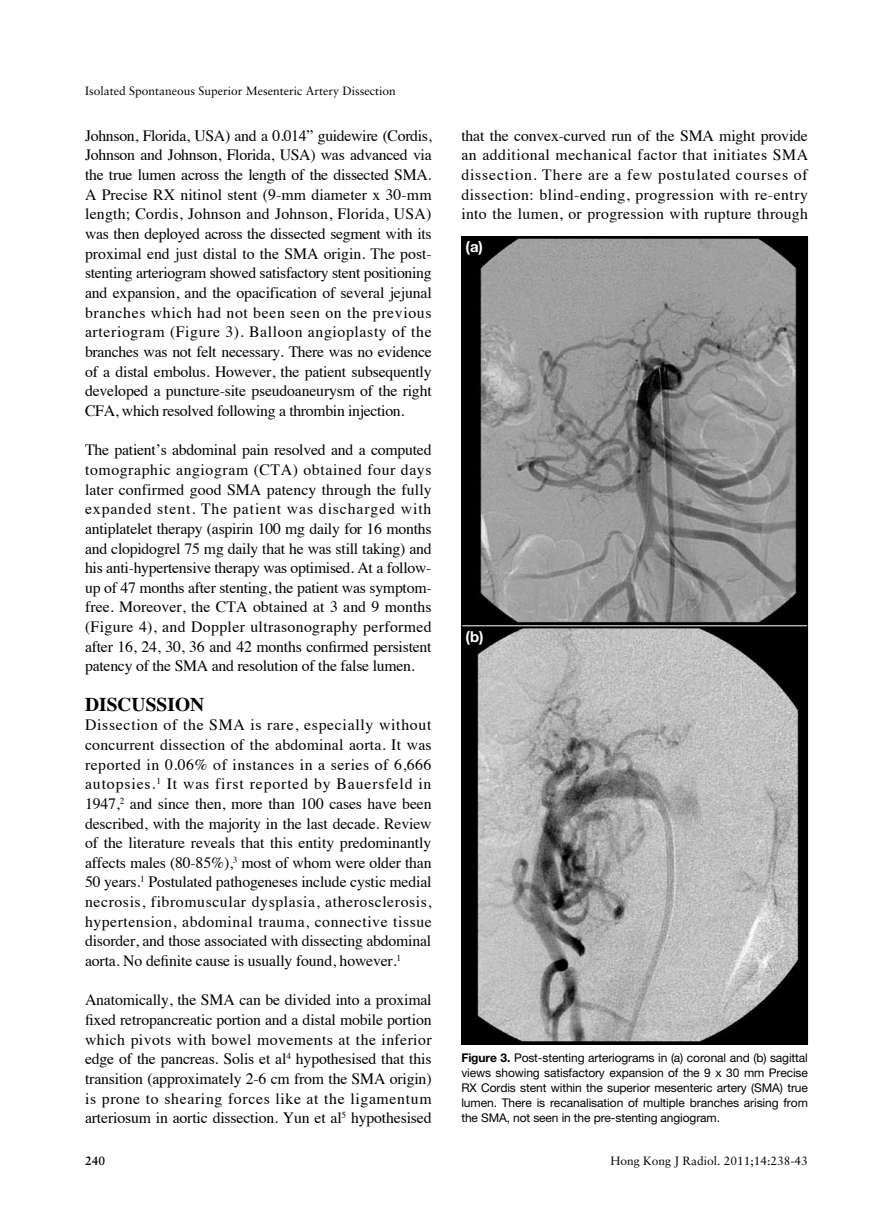
<style>
.page{position:relative;width:893px;height:1229px;background:#fff}
.page>*{position:absolute;margin:0;border:0;box-sizing:border-box;transform-origin:0 0}
.t1{font:700 19.5px "Times";color:#000}
.t2{font:15.75px/19.6px "Times";letter-spacing:-.01em;color:#000;text-align:justify}
.t3{font:700 15px "Helvetica Neue";color:#fff}
.t4{font:12px/15px "Helvetica Neue";letter-spacing:-.01em;color:#000;text-align:justify}
.t5{font:12px "Sabon";color:#000}
.t6{font:700 12px "Sabon";color:#000}
.s1{font-weight:700}
</style>
<div class="page">
<img style="left:463px;top:238px;width:343px;height:804px">
<hr style="left:461px;top:625px;width:346px;height:1px;background:#fff">
<p class="t5" style="left:85px;top:84px;width:312px">Isolated Spontaneous Superior Mesenteric Artery Dissection</p>
<p class="t2" style="left:85px;top:124px;width:348px">Johnson, Florida, USA) and a 0.014” guidewire (Cordis, Johnson and Johnson, Florida, USA) was advanced via the true lumen across the length of the dissected SMA.<br>A Precise RX nitinol stent (9-mm diameter x 30-mm length; Cordis, Johnson and Johnson, Florida, USA) was then deployed across the dissected segment with its proximal end just distal to the SMA origin. The post&shy;stenting arteriogram showed satisfactory stent positioning and expansion, and the opacification of several jejunal branches which had not been seen on the previous arteriogram (Figure 3). Balloon angioplasty of the branches was not felt necessary. There was no evidence of a distal embolus. However, the patient subsequently developed a puncture-site pseudoaneurysm of the right CFA, which resolved following a thrombin injection.</p>
<p class="t2" style="left:85px;top:439px;width:348px">The patient’s abdominal pain resolved and a computed tomographic angiogram (CTA) obtained four days later confirmed good SMA patency through the fully expanded stent. The patient was discharged with antiplatelet therapy (aspirin 100 mg daily for 16 months and clopidogrel 75 mg daily that he was still taking) and his anti-hypertensive therapy was optimised. At a follow&shy;up of 47 months after stenting, the patient was symptom&shy;free. Moreover, the CTA obtained at 3 and 9 months (Figure 4), and Doppler ultrasonography performed after 16, 24, 30, 36 and 42 months confirmed persistent patency of the SMA and resolution of the false lumen.</p>
<p class="t1" style="left:85px;top:685px;width:121px">DISCUSSION</p>
<p class="t2" style="left:85px;top:714px;width:348px">Dissection of the SMA is rare, especially without concurrent dissection of the abdominal aorta. It was reported in 0.06% of instances in a series of 6,666 autopsies.<sup>1</sup> It was first reported by Bauersfeld in 1947,<sup>2</sup> and since then, more than 100 cases have been described, with the majority in the last decade. Review of the literature reveals that this entity predominantly affects males (80-85%),<sup>3</sup> most of whom were older than 50 years.<sup>1</sup> Postulated pathogeneses include cystic medial necrosis, fibromuscular dysplasia, atherosclerosis, hypertension, abdominal trauma, connective tissue disorder, and those associated with dissecting abdominal aorta. No definite cause is usually found, however.<sup>1</sup></p>
<p class="t2" style="left:85px;top:989px;width:348px">Anatomically, the SMA can be divided into a proximal fixed retropancreatic portion and a distal mobile portion which pivots with bowel movements at the inferior edge of the pancreas. Solis et al<sup>4</sup> hypothesised that this transition (approximately 2-6 cm from the SMA origin) is prone to shearing forces like at the ligamentum arteriosum in aortic dissection. Yun et al<sup>5</sup> hypothesised</p>
<p class="t2" style="left:461px;top:124px;width:348px">that the convex-curved run of the SMA might provide an additional mechanical factor that initiates SMA dissection. There are a few postulated courses of dissection: blind-ending, progression with re-entry into the lumen, or progression with rupture through</p>
<p class="t3" style="left:466px;top:237px;width:19px">(a)</p>
<p class="t3" style="left:466px;top:627px;width:20px">(b)</p>
<p class="t4" style="left:461px;top:1050px;width:348px"><span class="s1">Figure 3.</span> Post-stenting arteriograms in (a) coronal and (b) sagittal views showing satisfactory expansion of the 9 x 30 mm Precise RX Cordis stent within the superior mesenteric artery (SMA) true lumen. There is recanalisation of multiple branches arising from the SMA, not seen in the pre-stenting angiogram.</p>
<p class="t6" style="left:85px;top:1153px;width:22px">240</p>
<p class="t5" style="left:610px;top:1153px;width:199px">Hong Kong J Radiol. 2011;14:238-43</p>
</div>
